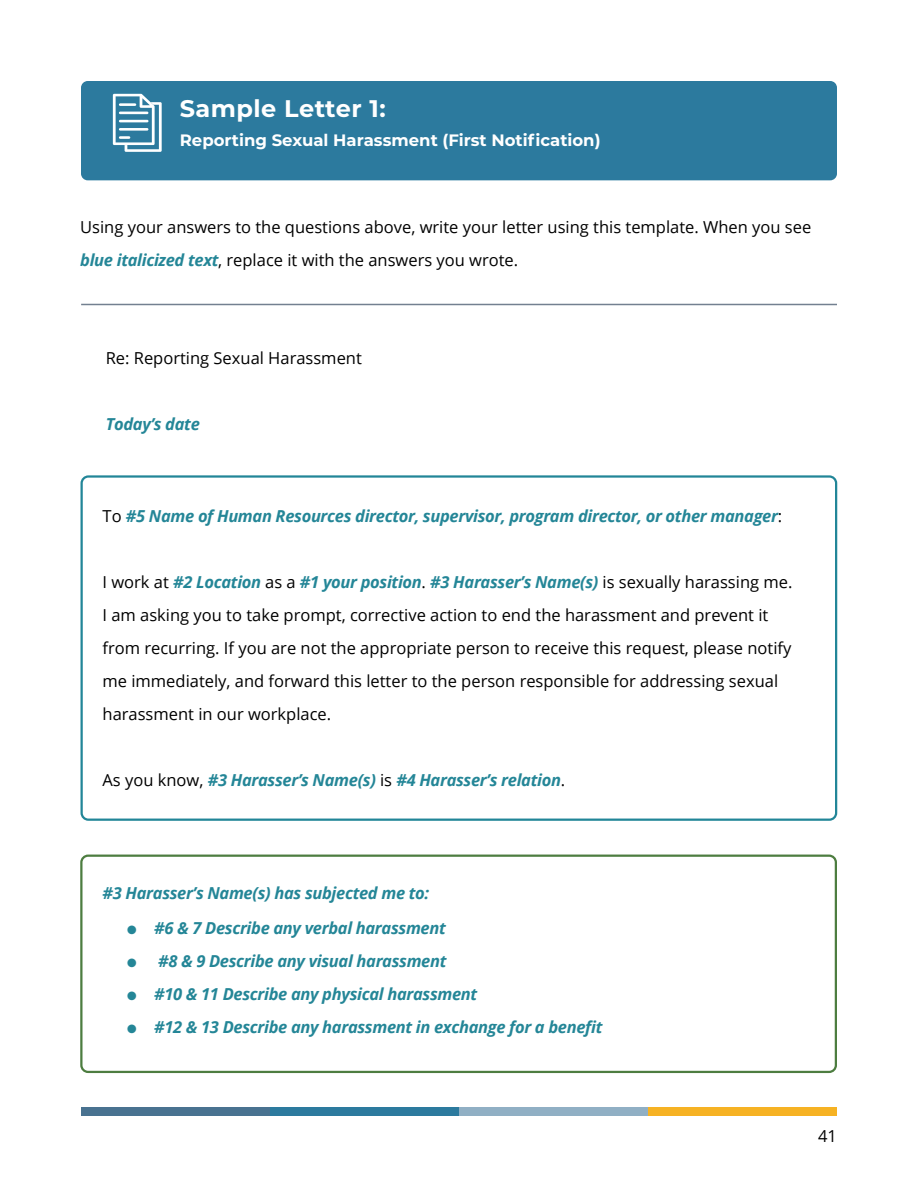
<style>
.page{position:relative;width:918px;height:1188px;background:#fff}
.page>*{position:absolute;margin:0;border:0;box-sizing:border-box;transform-origin:0 0}
.t1{font:700 24px "Montserrat";letter-spacing:.02em;color:#fff}
.t2{font:16.5px/33px "Open Sans";color:#000}
.t3{font:italic 700 16.5px "Open Sans";letter-spacing:-.02em;color:#248697}
.t4{font:700 16.5px "Montserrat";color:#fff}
.s1{font-weight:700;font-style:italic;color:#248697}
.s2{font-weight:400;font-style:normal;color:#000}
</style>
<div class="page">
<div style="left:81px;top:1107px;width:189px;height:9px;background:#497290"></div>
<div style="left:270px;top:1107px;width:189px;height:9px;background:#2c7a9e"></div>
<div style="left:459px;top:1107px;width:189px;height:9px;background:#90afc4"></div>
<div style="left:648px;top:1107px;width:189px;height:9px;background:#f6b223"></div>
<div style="left:81px;top:475px;width:756px;height:346px;border:2px solid #228698;border-radius:7px"></div>
<div style="left:80px;top:855px;width:757px;height:218px;border:2px solid #4d7d40;border-radius:7px"></div>
<hr style="left:81px;top:304px;width:756px;height:1px;background:#738090">
<div style="left:81px;top:81px;width:756px;height:99px;background:#2c7a9e;border-radius:7px"></div>
<svg style="left:113px;top:94px;width:49px;height:58px"></svg>
<h1 class="t1" style="left:180px;top:91px;width:207px">Sample Letter 1:</h1>
<p class="t4" style="left:180px;top:128px;width:422px">Reporting Sexual Harassment (First Notification)</p>
<p class="t2" style="left:80px;top:211px;width:733px">Using your answers to the questions above, write your letter using this template. When you see <span class="s1">blue italicized text</span>, replace it with the answers you wrote.</p>
<p class="t2" style="left:106px;top:341px;width:258px">Re: Reporting Sexual Harassment</p>
<p class="t3" style="left:106px;top:412px;width:96px">Today’s date</p>
<p class="t3" style="left:103px;top:505px;width:681px"><span class="s2">To</span> #5 Name of Human Resources director, supervisor, program director, or other manager<span class="s2">:</span></p>
<p class="t2" style="left:103px;top:565px;width:691px">I work at <span class="s1">#2 Location</span> as a <span class="s1">#1 your position</span>. <span class="s1">#3 Harasser’s Name(s)</span> is sexually harassing me.<br>I am asking you to take prompt, corrective action to end the harassment and prevent it from recurring. If you are not the appropriate person to receive this request, please notify me immediately, and forward this letter to the person responsible for addressing sexual harassment in our workplace.</p>
<p class="t3" style="left:103px;top:769px;width:464px"><span class="s2">As you know,</span> #3 Harasser’s Name(s) <span class="s2">is</span> #4 Harasser’s relation<span class="s2">.</span></p>
<p class="t3" style="left:103px;top:881px;width:328px">#3 Harasser’s Name(s) has subjected me to:</p>
<p class="t3" style="left:127px;top:916px;width:320px">● #6 &amp; 7 Describe any verbal harassment</p>
<p class="t3" style="left:127px;top:949px;width:321px">● #8 &amp; 9 Describe any visual harassment</p>
<p class="t3" style="left:127px;top:982px;width:352px">● #10 &amp; 11 Describe any physical harassment</p>
<p class="t3" style="left:127px;top:1015px;width:477px">● #12 &amp; 13 Describe any harassment in exchange for a benefit</p>
<p class="t2" style="left:818px;top:1119px;width:20px">41</p>
</div>
